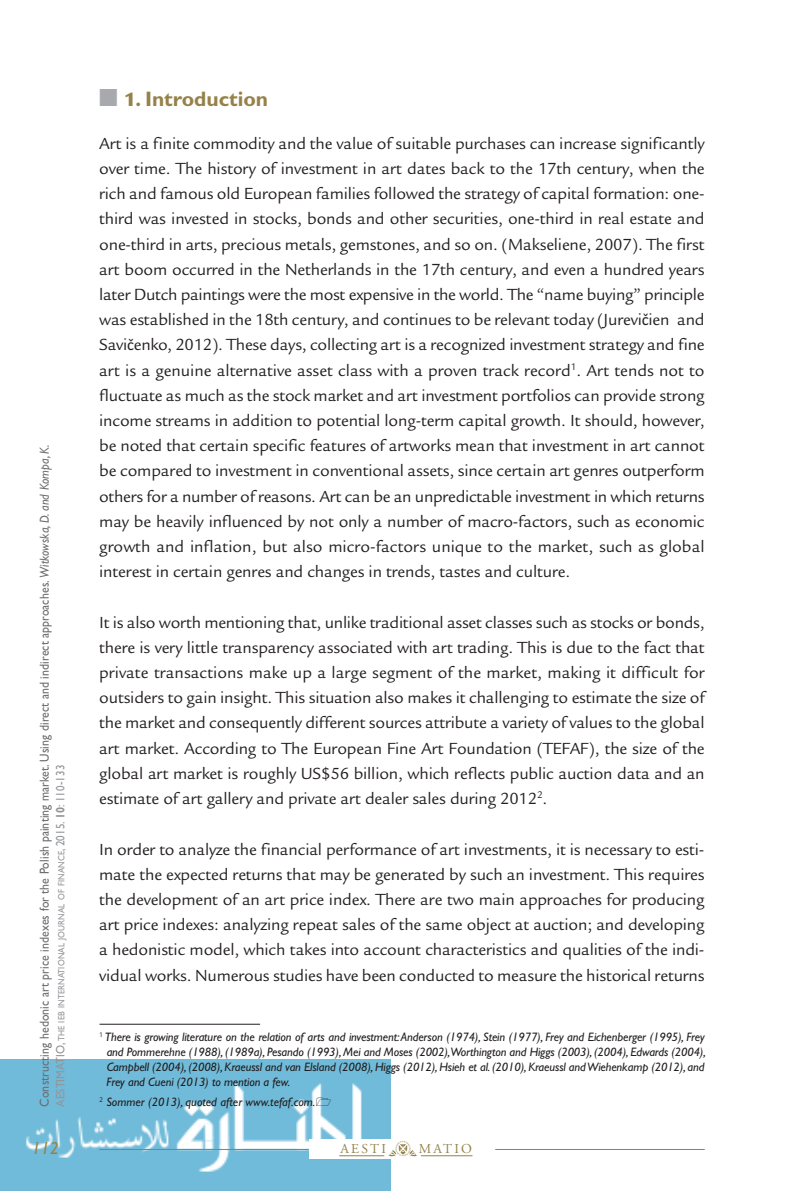
<style>
.page{position:relative;width:794px;height:1191px;background:#fff}
.page>*{position:absolute;margin:0;border:0;box-sizing:border-box;transform-origin:0 0}
.t1{font:700 21px "Gill Sans";color:#968249}
.t2{font:17.5px/25.2px "Legacy Sans";letter-spacing:-.01em;color:#231f20;text-align:justify}
.t3{font:italic 17.5px "Gill Sans";color:#968249}
.t4{font:13.65px "Adobe Garamond Pro";letter-spacing:.16em;color:#93824b}
.t5{font:13.12px "Gill Sans";letter-spacing:.01em;color:#6c6d70;scale:.9 1}
.t6{font:italic 12.25px/14.9px "Gill Sans";letter-spacing:-.01em;color:#231f20;text-align:justify}
.t7{font:9.1px "Gill Sans";letter-spacing:.015em;color:#939598;scale:.9 1}
.t8{font:7.35px "Legacy Sans";color:#231f20}
.s1{color:#a8a9ad}
.s2{font-family:"Legacy Sans";font-weight:900}
.s3{font-family:"Calibri";font-size:16.62px}
.s4{font-family:"Calibri";font-size:16.28px}
.s5{font-style:italic}
.s6{font-size:12.25px}
.s7{font-weight:700;font-size:12.25px}
</style>
<div class="page">
<img style="left:0;top:1059px;width:390px;height:132px">
<hr style="left:100px;top:1024px;width:160px;height:1px;background:#231f20">
<div style="left:309px;top:1139px;width:186px;height:20px;background:#fff"></div>
<hr style="left:421px;top:1155px;width:51px;height:1px;background:#93824b">
<hr style="left:339px;top:1155px;width:45px;height:1px;background:#93824b">
<svg style="left:388px;top:1140px;width:29px;height:16px"></svg>
<hr style="left:495px;top:1149px;width:209px;height:1px;background:#968249">
<hr style="left:99px;top:1149px;width:210px;height:1px;background:#968249">
<svg style="left:316px;top:1096px;width:15px;height:9px"></svg>
<p class="t1" style="left:99px;top:87px;width:170px"><span class="s1">■</span> <span class="s2">1</span>. Introduction</p>
<p class="t2" style="left:99px;top:132px;width:607px">Art is a finite commodity and the value of suitable purchases can increase significantly over time. The history of investment in art dates back to the 17th century, when the rich and famous old European families followed the strategy of capital formation: one&shy;third was invested in stocks, bonds and other securities, one-third in real estate and one-third in arts, precious metals, gemstones, and so on. (Makseliene, 2007). The first art boom occurred in the Netherlands in the 17th century, and even a hundred years later Dutch paintings were the most expensive in the world. The “name buying” principle was established in the 18th century, and continues to be relevant today (Jurevi<span class="s3">č</span>ien and Savi<span class="s4">č</span>enko, 2012). These days, collecting art is a recognized investment strategy and fine art is a genuine alternative asset class with a proven track record<sup>1</sup>. Art tends not to fluctuate as much as the stock market and art investment portfolios can provide strong income streams in addition to potential long-term capital growth. It should, however, be noted that certain specific features of artworks mean that investment in art cannot be compared to investment in conventional assets, since certain art genres outperform others for a number of reasons. Art can be an unpredictable investment in which returns may be heavily influenced by not only a number of macro-factors, such as economic growth and inflation, but also micro-factors unique to the market, such as global interest in certain genres and changes in trends, tastes and culture.</p>
<p class="t2" style="left:99px;top:611px;width:607px">It is also worth mentioning that, unlike traditional asset classes such as stocks or bonds, there is very little transparency associated with art trading. This is due to the fact that private transactions make up a large segment of the market, making it difficult for outsiders to gain insight. This situation also makes it challenging to estimate the size of the market and consequently different sources attribute a variety of values to the global art market. According to The European Fine Art Foundation (TEFAF), the size of the global art market is roughly US$56 billion, which reflects public auction data and an estimate of art gallery and private art dealer sales during 2012<sup>2</sup>.</p>
<p class="t2" style="left:99px;top:838px;width:607px">In order to analyze the financial performance of art investments, it is necessary to esti&shy;mate the expected returns that may be generated by such an investment. This requires the development of an art price index. There are two main approaches for producing art price indexes: analyzing repeat sales of the same object at auction; and developing a hedonistic model, which takes into account characteristics and qualities of the indi&shy;vidual works. Numerous studies have been conducted to measure the historical returns</p>
<p class="t5" style="left:37px;top:1106px;width:737px;rotate:-90deg">Constructing hedonic art price indexes for the Polish painting market. Using direct and indirect approaches. <span class="s5">Witkowska, D. and Kompa, K.</span></p>
<p class="t7" style="left:56px;top:1106px;width:381px;rotate:-90deg"><span class="s6">AESTIMATIO,</span>THE IEB INTERNATIONAL JOURNAL OF FINANCE<span class="s6">, 2015.</span> <span class="s7">10</span><span class="s6">: 110-133</span></p>
<p class="t3" style="left:32px;top:1137px;width:29px">112</p>
<p class="t4" style="left:341px;top:1143px;width:47px">AESTI</p>
<p class="t4" style="left:419px;top:1142px;width:55px">MATIO</p>
<p class="t6" style="left:107px;top:1029px;width:600px;text-indent:-7px"><sup>1</sup> There is growing literature on the relation of arts and investment:Anderson (1974), Stein (1977), Frey and Eichenberger (1995), Frey and Pommerehne (1988), (1989a), Pesando (1993), Mei and Moses (2002),Worthington and Higgs (2003), (2004), Edwards (2004), Campbell (2004), (2008), Kraeussl and van Elsland (2008), Higgs (2012), Hsieh et al. (2010), Kraeussl andWiehenkamp (2012), and Frey and Cueni (2013) to mention a few.</p>
<p class="t8" style="left:99px;top:1096px;width:5px">2</p>
<p class="t6" style="left:106px;top:1094px;width:210px">Sommer (2013), quoted after www.tefaf.com.</p>
</div>
